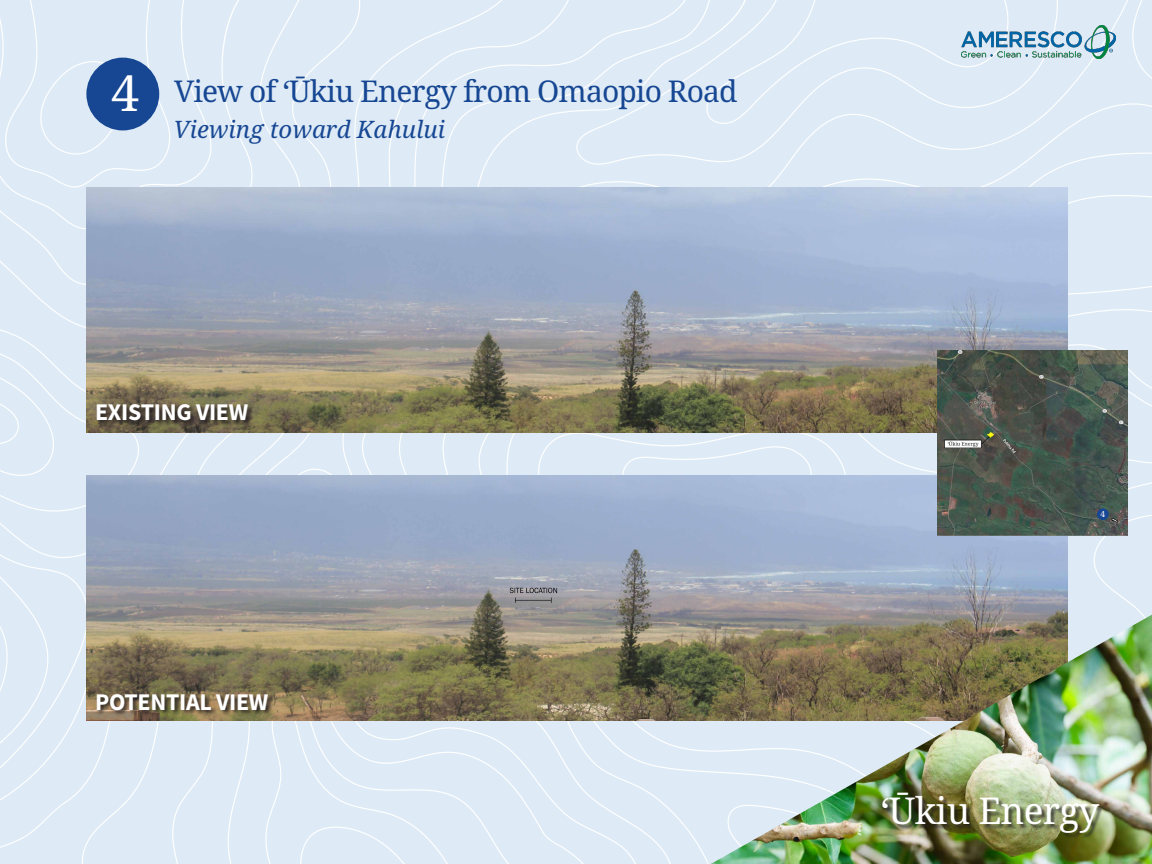
<style>
.page{position:relative;width:1152px;height:864px;background:#fff}
.page>*{position:absolute;margin:0;border:0;box-sizing:border-box;transform-origin:0 0}
.t1{font:36.96px "Noto Serif";letter-spacing:-.02em;color:#fff}
.t2{font:30px "Noto Serif";letter-spacing:-.03em;color:#174793}
.t3{font:24px "Source Sans Variable";letter-spacing:-.01em;color:#fff}
.t4{font:italic 24px "Noto Serif";color:#174793}
.t5{font:8.4px "Noto Serif";color:#fff}
.s1{font-size:50px;color:#fff}
</style>
<div class="page">
<div style="left:78px;top:720px;width:90px;height:144px;background:#deebf6"></div>
<div style="left:168px;top:720px;width:58px;height:144px;background:#deebf6"></div>
<div style="left:226px;top:720px;width:37px;height:144px;background:#deebf6"></div>
<div style="left:263px;top:720px;width:91px;height:144px;background:#deebf6"></div>
<div style="left:0;top:0;width:354px;height:475px;background:#deebf6"></div>
<div style="left:0;top:344px;width:139px;height:468px;background:#deebf6"></div>
<div style="left:0;top:0;width:304px;height:335px;background:#deebf6"></div>
<div style="left:0;top:0;width:254px;height:287px;background:#deebf6"></div>
<div style="left:0;top:0;width:213px;height:229px;background:#deebf6"></div>
<div style="left:3px;top:0;width:169px;height:188px;background:#deebf6"></div>
<div style="left:354px;top:0;width:22px;height:864px;background:#deebf6"></div>
<div style="left:376px;top:0;width:55px;height:864px;background:#deebf6"></div>
<div style="left:431px;top:0;width:698px;height:864px;background:#deebf6"></div>
<div style="left:505px;top:408px;width:647px;height:456px;background:#deebf6"></div>
<svg style="left:536px;top:432px;width:318px;height:43px;background:#dae6ef"></svg>
<div style="left:622px;top:445px;width:190px;height:30px;background:#deebf6"></div>
<div style="left:870px;top:474px;width:282px;height:137px;background:#deebf6"></div>
<div style="left:529px;top:38px;width:623px;height:370px;background:#deebf6"></div>
<div style="left:588px;top:97px;width:564px;height:276px;background:#deebf6"></div>
<div style="left:918px;top:166px;width:234px;height:155px;background:#deebf6"></div>
<svg style="left:1129px;top:0;width:23px;height:88px;background:#dfebf6"></svg>
<div style="left:1091px;top:508px;width:61px;height:103px;background:#deebf6"></div>
<img style="left:86px;top:187px;width:981px;height:245px">
<img style="left:86px;top:475px;width:981px;height:245px">
<img style="left:937px;top:350px;width:191px;height:185px">
<img style="left:696px;top:611px;width:456px;height:253px">
<div style="left:883px;top:793px;width:223px;height:46px;background:#231f20;opacity:.75"></div>
<img style="left:961px;top:25px;width:154px;height:33px">
<div style="left:86px;top:58px;width:73px;height:72px;background:#174793;border-radius:50%"></div>
<svg style="left:96px;top:693px;width:179px;height:24px;background:#716346"></svg>
<svg style="left:96px;top:403px;width:159px;height:24px;background:#564e3d"></svg>
<div style="left:1097px;top:508px;width:12px;height:12px;background:#174793;border-radius:50%"></div>
<p class="t2" style="left:111px;top:71px;width:628px"><span class="s1">4</span> View of ‘Ūkiu Energy from Omaopio Road</p>
<p class="t4" style="left:174px;top:113px;width:273px">Viewing toward Kahului</p>
<p class="t3" style="left:95px;top:398px;width:155px">EXISTING VIEW</p>
<p class="t3" style="left:95px;top:687px;width:175px">POTENTIAL VIEW</p>
<p class="t5" style="left:1101px;top:508px;width:6px">4</p>
<p class="t1" style="left:880px;top:785px;width:221px">‘Ūkiu Energy</p>
</div>
